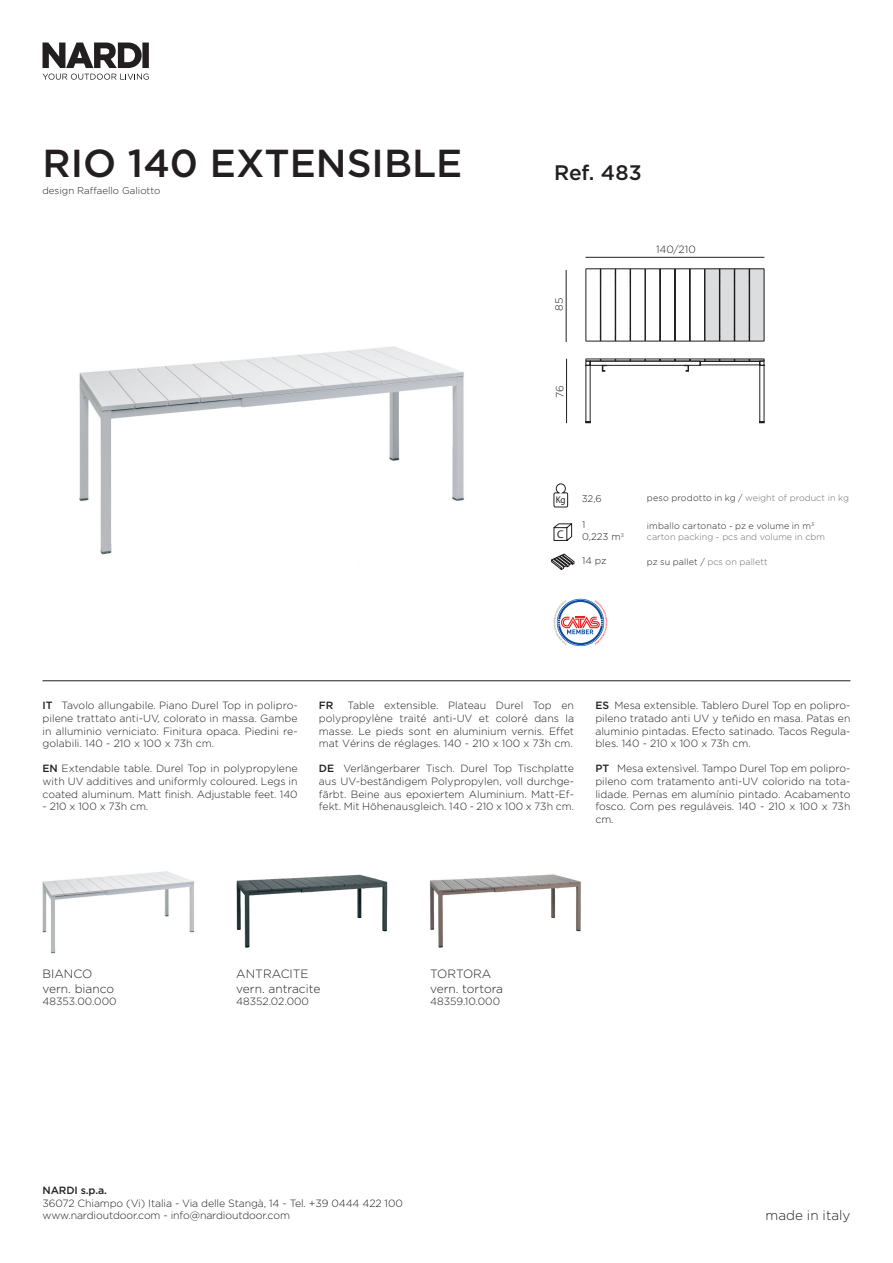
<style>
.page{position:relative;width:893px;height:1263px;background:#fff}
.page>*{position:absolute;margin:0;border:0;box-sizing:border-box;transform-origin:0 0}
.t1{font:500 39px "Gotham N";color:#231f20}
.t2{font:500 21px "Gotham N";color:#231f20}
.t3{font:300 13.5px "Gotham N";color:#231f20}
.t4{font:300 12px/14.4px "Gotham N";color:#231f20}
.t5{font:11.25px "Myriad Pro";color:#231f20}
.t6{font:300 10.5px/12.6px "Gotham N";color:#231f20;text-align:justify}
.t7{font:500 10.5px "Gotham N";letter-spacing:-.01em;color:#231f20}
.t8{font:300 9.75px/12px "Gotham N";color:#231f20}
.t9{font:9.75px "Myriad Pro";color:#231f20;scale:.93 1}
.t10{font:300 9px "Gotham";color:#6c6d70}
.t11{font:300 9px "Gotham N";letter-spacing:.015em;color:#231f20}
.s1{color:#231f20}
.s2{font-family:"Gotham"}
.s3{font-family:"Gotham N"}
.s4{font-weight:500}
</style>
<div class="page">
<img style="left:79px;top:346px;width:385px;height:209px">
<svg style="left:43px;top:43px;width:106px;height:25px"></svg>
<svg style="left:43px;top:74px;width:106px;height:6px"></svg>
<hr style="left:566px;top:270px;width:1px;height:72px;background:#231f20">
<hr style="left:566px;top:359px;width:1px;height:64px;background:#231f20">
<hr style="left:585px;top:257px;width:179px;height:1px;background:#231f20">
<hr style="left:43px;top:680px;width:807px;height:1px;background:#231f20">
<svg style="left:585px;top:268px;width:180px;height:104px"></svg>
<img style="left:430px;top:874px;width:151px;height:74px">
<img style="left:42px;top:871px;width:153px;height:83px">
<img style="left:236px;top:874px;width:152px;height:74px">
<svg style="left:553px;top:523px;width:20px;height:18px"></svg>
<svg style="left:551px;top:553px;width:24px;height:17px"></svg>
<svg style="left:553px;top:483px;width:15px;height:25px"></svg>
<svg style="left:554px;top:599px;width:53px;height:47px"></svg>
<h1 class="t1" style="left:43px;top:141px;width:421px">RIO 140 EXTENSIBLE</h1>
<p class="t8" style="left:43px;top:185px;width:119px">design Raffaello Galiotto</p>
<h2 class="t2" style="left:554px;top:161px;width:89px">Ref. 483</h2>
<p class="t6" style="left:553px;top:311px;width:14px;rotate:-90deg">85</p>
<p class="t6" style="left:656px;top:243px;width:41px">140/210</p>
<p class="t6" style="left:553px;top:398px;width:14px;rotate:-90deg">76</p>
<p class="t9" style="left:556px;top:494px;width:12px">Kg</p>
<p class="t8" style="left:582px;top:493px;width:22px">32,6</p>
<p class="t8" style="left:582px;top:518px;width:43px">1<br>0,223 m<sup>3</sup></p>
<p class="t8" style="left:582px;top:554px;width:26px">14 pz</p>
<p class="t5" style="left:557px;top:527px;width:8px">C</p>
<p class="t10" style="left:647px;top:492px;width:204px"><span class="s1">peso prodotto in kg /</span> weight of product in kg</p>
<p class="t11" style="left:647px;top:521px;width:169px">imballo cartonato <span class="s2">- pz e volume in m</span><sup>3</sup></p>
<p class="t10" style="left:647px;top:531px;width:180px"><span class="s3">carton packing</span> - pcs and volume in cbm</p>
<p class="t10" style="left:647px;top:556px;width:122px"><span class="s1">pz su pallet /</span> pcs on pallett</p>
<p class="t6" style="left:43px;top:699px;width:257px"><span class="s4">IT</span> Tavolo allungabile. Piano Durel Top in polipro&shy;pilene trattato anti-UV, colorato in massa. Gambe in alluminio verniciato. Finitura opaca. Piedini re&shy;golabili. 140 - 210 x 100 x 73h cm.</p>
<p class="t6" style="left:43px;top:762px;width:257px"><span class="s4">EN</span> Extendable table. Durel Top in polypropylene with UV additives and uniformly coloured. Legs in coated aluminum. Matt finish. Adjustable feet. 140</p>
<p class="t6" style="left:43px;top:800px;width:107px">- 210 x 100 x 73h cm.</p>
<p class="t6" style="left:319px;top:699px;width:257px;text-indent:29px">Table extensible. Plateau Durel Top en polypropylène traité anti-UV et coloré dans la masse. Le pieds sont en aluminium vernis. Effet mat Vérins de réglages. 140 - 210 x 100 x 73h cm.</p>
<p class="t6" style="left:319px;top:762px;width:257px"><span class="s4">DE</span> Verlängerbarer Tisch. Durel Top Tischplatte aus UV-beständigem Polypropylen, voll durchge&shy;färbt. Beine aus epoxiertem Aluminium. Matt-Ef&shy;fekt. Mit Höhenausgleich. 140 - 210 x 100 x 73h cm.</p>
<p class="t7" style="left:319px;top:700px;width:16px">FR</p>
<p class="t6" style="left:595px;top:699px;width:257px"><span class="s4">ES</span> Mesa extensible. Tablero Durel Top en polipro&shy;pileno tratado anti UV y teñido en masa. Patas en aluminio pintadas. Efecto satinado. Tacos Regula&shy;bles. 140 - 210 x 100 x 73h cm.</p>
<p class="t6" style="left:595px;top:762px;width:257px"><span class="s4">PT</span> Mesa extensìvel. Tampo Durel Top em polipro&shy;pileno com tratamento anti-UV colorido na tota&shy;lidade. Pernas em alumínio pintado. Acabamento fosco. Com pes reguláveis. 140 - 210 x 100 x 73h cm.</p>
<p class="t4" style="left:43px;top:967px;width:73px">BIANCO vern. bianco</p>
<p class="t6" style="left:43px;top:995px;width:76px">48353.00.000</p>
<p class="t4" style="left:236px;top:967px;width:86px">ANTRACITE vern. antracite</p>
<p class="t6" style="left:236px;top:995px;width:74px">48352.02.000</p>
<p class="t4" style="left:430px;top:967px;width:74px">TORTORA vern. tortora</p>
<p class="t6" style="left:430px;top:995px;width:72px">48359.10.000</p>
<p class="t7" style="left:43px;top:1184px;width:66px">NARDI s.p.a.</p>
<p class="t6" style="left:43px;top:1196px;width:362px">36072 Chiampo (Vi) Italia - Via delle Stangà, 14 - Tel. +39 0444 422 100 www.nardioutdoor.com - info@nardioutdoor.com</p>
<p class="t3" style="left:765px;top:1208px;width:86px">made in italy</p>
</div>
